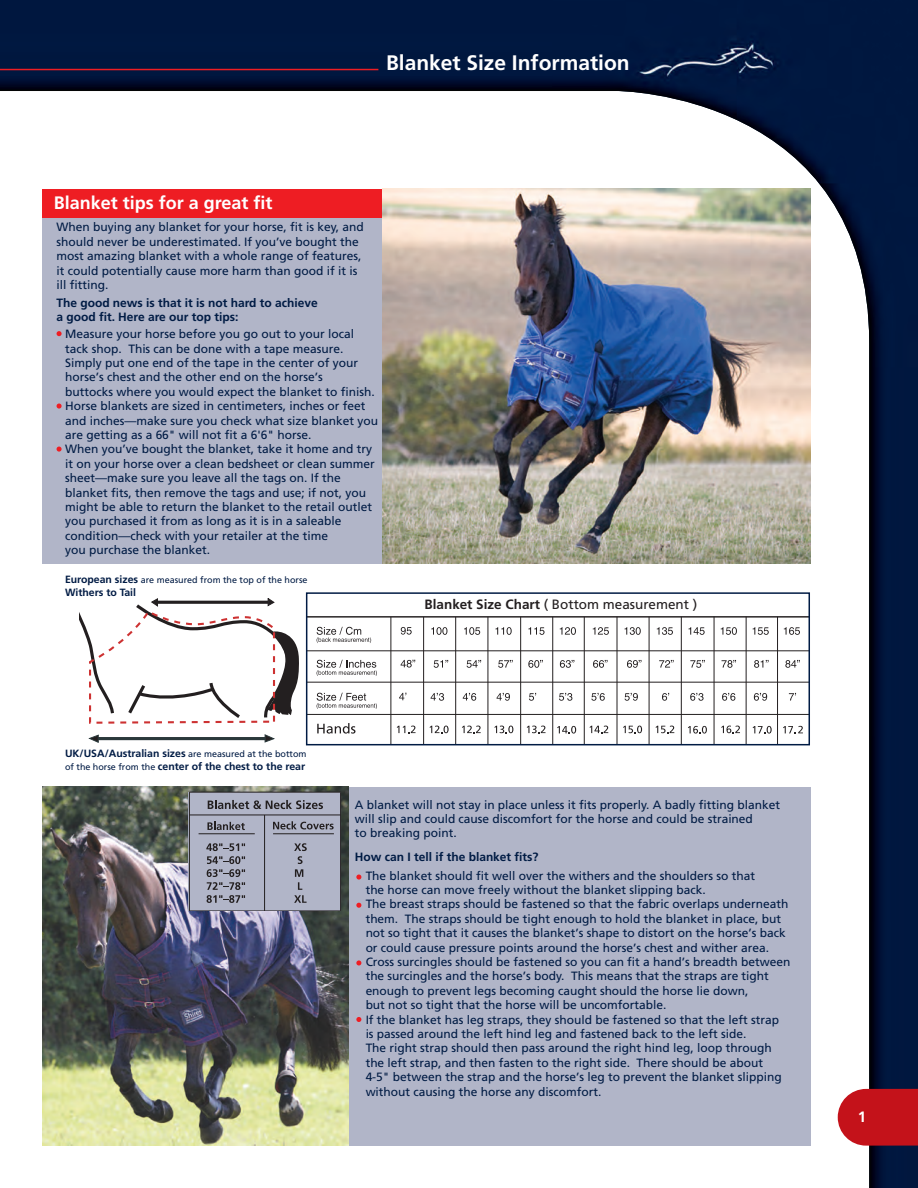
<style>
.page{position:relative;width:918px;height:1188px;background:#fff}
.page>*{position:absolute;margin:0;border:0;box-sizing:border-box;transform-origin:0 0}
.t1{font:700 21px "Frutiger";color:#fff}
.t2{font:700 18px "Frutiger";color:#fff}
.t3{font:700 15px "Frutiger";color:#fff}
.t4{font:13.5px "Frutiger";color:#231f20}
.t5{font:12px/14.4px "Frutiger";color:#001b44}
.t6{font:700 12px/14.4px "Frutiger";color:#001b44}
.t7{font:700 10.5px/12.6px "Frutiger";color:#001b44}
.t8{font:9px "Frutiger";color:#001b44}
.s1{font-weight:700;font-size:10.5px}
.s2{font-weight:700}
.s3{font-weight:400;font-size:9px}
</style>
<div class="page">
<img style="left:0;top:0;width:918px;height:1188px">
<svg style="left:309px;top:617px;width:498px;height:125px"></svg>
<hr style="left:307px;top:650px;width:502px;height:1px;background:#231f20">
<hr style="left:307px;top:714px;width:502px;height:1px;background:#231f20">
<hr style="left:307px;top:682px;width:502px;height:1px;background:#231f20">
<hr style="left:391px;top:617px;width:1px;height:127px;background:#231f20">
<hr style="left:423px;top:617px;width:1px;height:127px;background:#231f20">
<hr style="left:455px;top:617px;width:1px;height:127px;background:#231f20">
<hr style="left:488px;top:617px;width:1px;height:127px;background:#231f20">
<hr style="left:520px;top:617px;width:1px;height:127px;background:#231f20">
<hr style="left:552px;top:617px;width:1px;height:127px;background:#231f20">
<hr style="left:584px;top:617px;width:1px;height:127px;background:#231f20">
<hr style="left:617px;top:617px;width:1px;height:127px;background:#231f20">
<hr style="left:649px;top:617px;width:1px;height:127px;background:#231f20">
<hr style="left:681px;top:617px;width:1px;height:127px;background:#231f20">
<hr style="left:714px;top:617px;width:1px;height:127px;background:#231f20">
<hr style="left:746px;top:617px;width:1px;height:127px;background:#231f20">
<hr style="left:777px;top:617px;width:1px;height:127px;background:#231f20">
<svg style="left:309px;top:595px;width:498px;height:22px"></svg>
<svg style="left:317px;top:723px;width:38px;height:11px"></svg>
<svg style="left:397px;top:726px;width:19px;height:7px"></svg>
<svg style="left:430px;top:726px;width:19px;height:7px"></svg>
<svg style="left:462px;top:726px;width:19px;height:7px"></svg>
<svg style="left:494px;top:726px;width:19px;height:7px"></svg>
<svg style="left:527px;top:726px;width:19px;height:7px"></svg>
<svg style="left:557px;top:726px;width:19px;height:8px"></svg>
<svg style="left:590px;top:726px;width:18px;height:7px"></svg>
<svg style="left:623px;top:726px;width:19px;height:7px"></svg>
<svg style="left:656px;top:726px;width:18px;height:7px"></svg>
<svg style="left:688px;top:726px;width:19px;height:8px"></svg>
<svg style="left:721px;top:726px;width:19px;height:7px"></svg>
<svg style="left:753px;top:726px;width:19px;height:8px"></svg>
<svg style="left:783px;top:726px;width:20px;height:7px"></svg>
<div style="left:306px;top:592px;width:504px;height:153px;border:2px solid #001b44"></div>
<div style="left:335px;top:787px;width:475px;height:358px;background:#b1b5c8"></div>
<div style="left:43px;top:189px;width:428px;height:374px;background:#b1b5c8"></div>
<hr style="left:98px;top:737px;width:167px;height:3px;background:#2a393b">
<svg style="left:265px;top:734px;width:9px;height:8px"></svg>
<svg style="left:89px;top:735px;width:10px;height:7px"></svg>
<svg style="left:80px;top:598px;width:219px;height:127px"></svg>
<div style="left:43px;top:189px;width:345px;height:28px;background:#ee1d23"></div>
<img style="left:43px;top:787px;width:306px;height:358px">
<img style="left:383px;top:189px;width:428px;height:374px">
<svg style="left:57px;top:331px;width:5px;height:5px"></svg>
<svg style="left:57px;top:404px;width:5px;height:5px"></svg>
<svg style="left:57px;top:447px;width:5px;height:5px"></svg>
<svg style="left:356px;top:875px;width:5px;height:5px"></svg>
<svg style="left:356px;top:903px;width:5px;height:5px"></svg>
<svg style="left:356px;top:960px;width:5px;height:5px"></svg>
<svg style="left:356px;top:1017px;width:5px;height:5px"></svg>
<div style="left:189px;top:792px;width:152px;height:119px;background:#b1b5c8"></div>
<svg style="left:207px;top:822px;width:38px;height:8px"></svg>
<svg style="left:273px;top:821px;width:61px;height:8px"></svg>
<svg style="left:208px;top:800px;width:115px;height:9px"></svg>
<svg style="left:206px;top:843px;width:39px;height:60px"></svg>
<svg style="left:294px;top:843px;width:13px;height:60px"></svg>
<hr style="left:189px;top:792px;width:152px;height:1px;background:#231f20">
<hr style="left:189px;top:911px;width:152px;height:1px;background:#231f20">
<hr style="left:189px;top:792px;width:1px;height:119px;background:#231f20">
<hr style="left:340px;top:792px;width:1px;height:119px;background:#231f20">
<hr style="left:189px;top:815px;width:152px;height:1px;background:#231f20">
<hr style="left:264px;top:815px;width:1px;height:96px;background:#231f20">
<hr style="left:199px;top:833px;width:56px;height:1px;background:#231f20">
<hr style="left:273px;top:833px;width:61px;height:1px;background:#231f20">
<svg style="left:838px;top:1089px;width:80px;height:57px;background:#c7232b"></svg>
<hr style="left:0;top:69px;width:378px;height:1px;background:#ee1d23">
<h1 class="t1" style="left:386px;top:54px;width:245px">Blanket Size Information</h1>
<h2 class="t2" style="left:54px;top:196px;width:220px">Blanket tips for a great fit</h2>
<p class="t5" style="left:57px;top:221px;width:309px">When buying any blanket for your horse , fit is key, and should never be underestimated. If you’ve bought the most amazing blanket with a whole range of features, it could potentially cause more harm than good if it is ill fitting.</p>
<p class="t6" style="left:56px;top:296px;width:263px">The good news is that it is not hard to achieve a good fit. Here are our top tips:</p>
<p class="t5" style="left:65px;top:328px;width:314px">Measure your horse before you go out to your local tack shop. This can be done with a tape measure.<br>Simply put one end of the tape in the center of your horse’s chest and the other end on the horse’s<br>buttocks where you would expect the blanket to finish.<br>Horse blankets are sized in centimeters, inches or feet and inches—make sure you check what size blanket you are getting as a 66" will not fit a 6'6" horse.<br>When you’ve bought the blanket, take it home and try it on your horse over a clean bedsheet or clean summer sheet—make sure you leave all the tags on. If the blanket fits, then remove the tags and use; if not, you might be able to return the blanket to the retail outlet you purchased it from as long as it is in a saleable condition—check with your retailer at the time<br>you purchase the blanket.</p>
<p class="t8" style="left:65px;top:576px;width:244px"><span class="s1">European sizes</span> are measured from the top of the horse</p>
<p class="t7" style="left:65px;top:587px;width:73px">Withers to Tail</p>
<p class="t4" style="left:425px;top:599px;width:274px"><span class="s2">Blanket Size Chart</span> ( Bottom measurement )</p>
<p class="t7" style="left:65px;top:748px;width:243px">UK/USA/Australian sizes <span class="s3">are measured at the bottom of the horse from the</span> center of the chest to the rear</p>
<p class="t5" style="left:355px;top:798px;width:427px">A blanket will not stay in place unless it fits properly. A badly fitting blanket will slip and could cause discomfort for the horse and could be strained<br>to breaking point.</p>
<p class="t6" style="left:355px;top:850px;width:185px">How can I tell if the blanket fits?</p>
<p class="t5" style="left:366px;top:869px;width:426px">The blanket should fit well over the withers and the shoulders so that<br>the horse can move freely without the blanket slipping back.<br>The breast straps should be fastened so that the fabric overlaps underneath them. The straps should be tight enough to hold the blanket in place, but not so tight that it causes the blanket’s shape to distort on the horse’s back or could cause pressure points around the horse’s chest and wither area.<br>Cross surcingles should be fastened so you can fit a hand’s breadth between the surcingles and the horse’s body. This means that the straps are tight enough to prevent legs becoming caught should the horse lie down,<br>but not so tight that the horse will be uncomfortable.<br>If the blanket has leg straps, they should be fastened so that the left strap<br>is passed around the left hind leg and fastened back to the left side.<br>The right strap should then pass around the right hind leg, loop through the left strap, and then fasten to the right side. There should be about<br>4-5" between the strap and the horse’s leg to prevent the blanket slipping without causing the horse any discomfort.</p>
<p class="t3" style="left:858px;top:1110px;width:10px">1</p>
</div>
